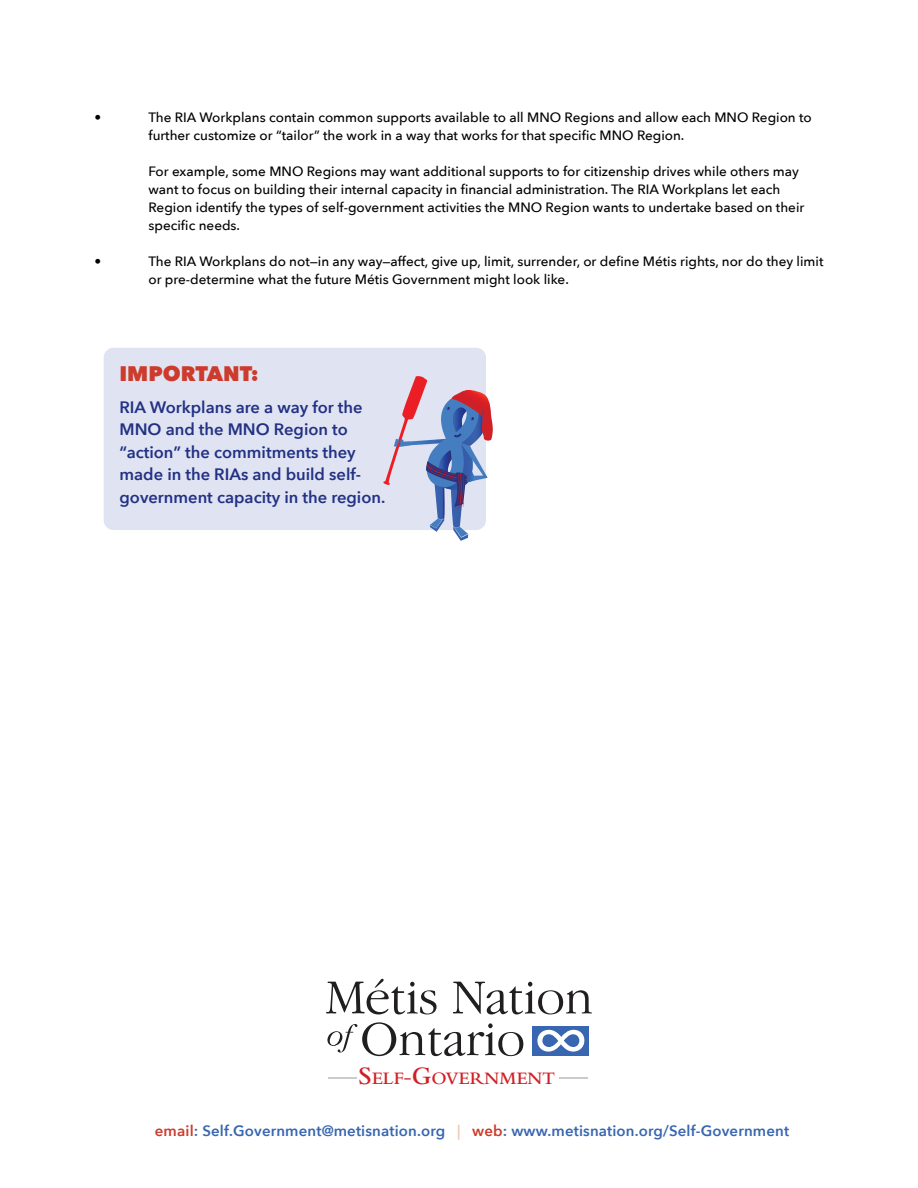
<style>
.page{position:relative;width:918px;height:1188px;background:#fff}
.page>*{position:absolute;margin:0;border:0;box-sizing:border-box;transform-origin:0 0}
.body{font:800 21px "Avenir Next";color:#cc3b2c}
.t1{font:600 18.3px "Bembo";letter-spacing:.01em;color:#d02026}
.body-2{font:600 16.5px/22.5px "Avenir Next";color:#223184}
.t2{font:600 15px "Avenir Next";letter-spacing:.01em;color:#3866b1}
.body-3{font:500 13.5px/18px "Avenir Next";color:#000}
.s1{font-size:26.1px}
.s2{font-weight:400;font-size:26.1px}
.s3{color:#cc3b2c}
.s4{color:#f1c7b6}
</style>
<div class="page">
<svg style="left:326px;top:979px;width:266px;height:35px"></svg>
<svg style="left:327px;top:1022px;width:196px;height:34px"></svg>
<div style="left:533px;top:1026px;width:56px;height:30px;background:#3866b1"></div>
<svg style="left:537px;top:1030px;width:47px;height:22px"></svg>
<hr style="left:328px;top:1077px;width:29px;height:2px;background:#cbcbcb">
<svg style="left:559px;top:1077px;width:29px;height:1px"></svg>
<div style="left:104px;top:348px;width:382px;height:182px;background:#e0e4f2;border-radius:10px"></div>
<svg style="left:383px;top:376px;width:110px;height:165px"></svg>
<p class="body-3" style="left:94px;top:107px;width:8px">•</p>
<p class="body-3" style="left:148px;top:107px;width:665px">The RIA Workplans contain common supports available to all MNO Regions and allow each MNO Region to further customize or “tailor” the work in a way that works for that specific MNO Region.</p>
<p class="body-3" style="left:148px;top:161px;width:657px">For example, some MNO Regions may want additional supports to for citizenship drives while others may want to focus on building their internal capacity in financial administration. The RIA Workplans let each Region identify the types of self-government activities the MNO Region wants to undertake based on their specific needs.</p>
<p class="body-3" style="left:94px;top:251px;width:8px">•</p>
<p class="body-3" style="left:148px;top:251px;width:677px">The RIA Workplans do not—in any way—affect, give up, limit, surrender, or define Métis rights, nor do they limit or pre-determine what the future Métis Government might look like.</p>
<p class="body" style="left:120px;top:361px;width:141px">IMPORTANT:</p>
<p class="body-2" style="left:120px;top:395px;width:267px">RIA Workplans are a way for the<br>MNO and the MNO Region to “action” the commitments they made in the RIAs and build self&shy;government capacity in the region.</p>
<p class="t1" style="left:358px;top:1068px;width:198px"><span class="s1">S</span>ELF<span class="s2">-</span><span class="s1">G</span>OVERNMENT</p>
<p class="t2" style="left:155px;top:1117px;width:636px"><span class="s3">email</span>: Self.Government@metisnation.org <span class="s4">|</span> <span class="s3">web</span>: www.metisnation.org/Self-Government</p>
</div>
